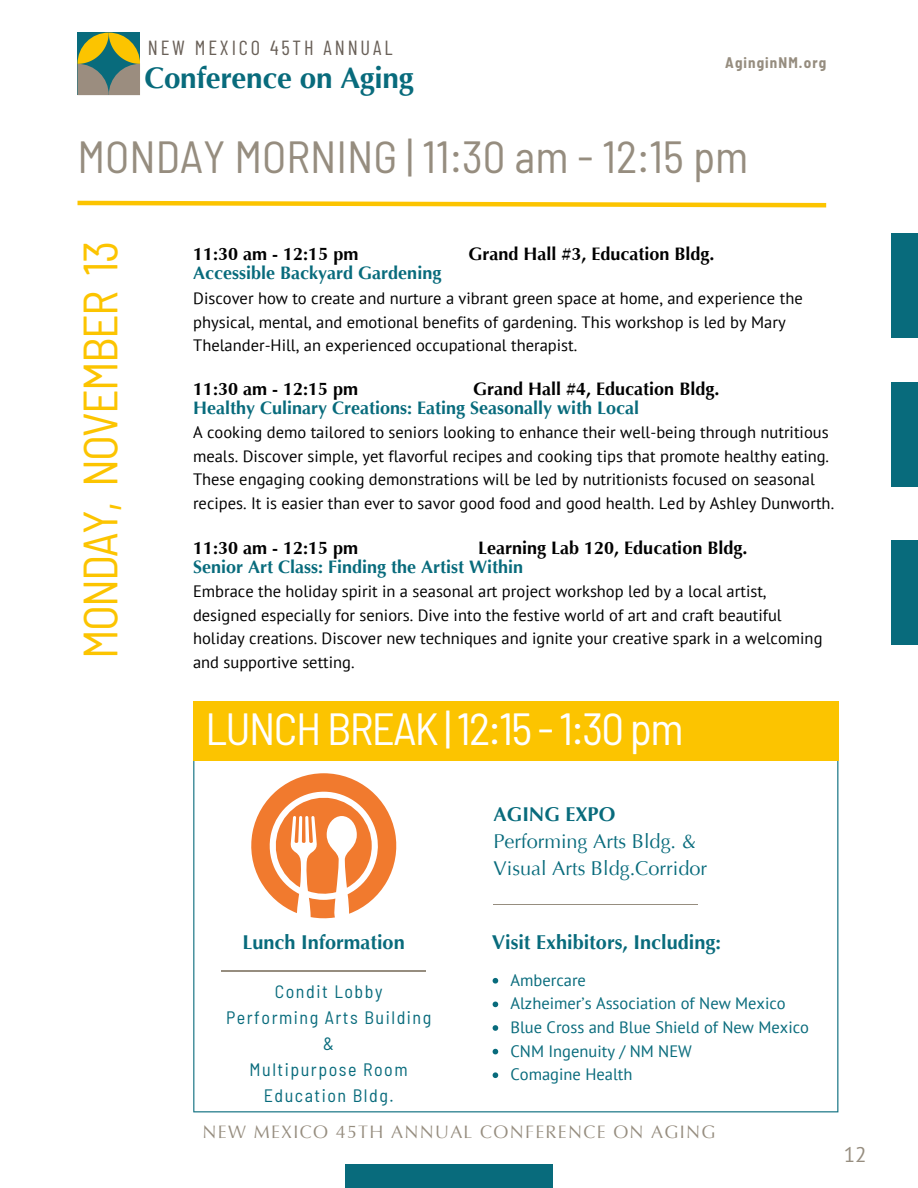
<style>
.page{position:relative;width:918px;height:1188px;background:#fff}
.page>*{position:absolute;margin:0;border:0;box-sizing:border-box;transform-origin:0 0}
.t1{font:semi-condensed 48px "Barlow";letter-spacing:-.035em;color:#fcc400}
.t2{font:semi-condensed 45px "Barlow";color:#968d7f}
.t3{font:semi-condensed 45px "Barlow";letter-spacing:-.035em;color:#fff}
.t4{font:700 29.7px "Optima LT Pro";letter-spacing:-.01em;color:#086b7c}
.t5{font:21px "PT Sans";color:#968d7f}
.t6{font:20.4px "Barlow Condensed";letter-spacing:.14em;color:#696058}
.t7{font:700 19.95px "Optima LT Pro";color:#086b7c}
.t8{font:19.95px "Optima LT Pro";color:#086b7c}
.t9{font:700 18px "Optima LT Pro";color:#000}
.t10{font:700 18px "Optima LT Pro";color:#086b7c}
.t11{font:semi-condensed 18px/25.8px "Barlow";letter-spacing:.085em;color:#086b7c;text-align:center}
.t12{font:18px "Optima LT Pro";letter-spacing:.07em;color:#968d7f}
.t13{font:16.5px/23.7px "PT Sans";color:#000}
.t14{font:16.5px "PT Sans";color:#086b7c}
.t15{font:700 semi-condensed 15px "Barlow";letter-spacing:.07em;color:#968d7f}
</style>
<div class="page">
<svg style="left:77px;top:200px;width:750px;height:8px"></svg>
<div style="left:892px;top:233px;width:26px;height:105px;background:#086b7c"></div>
<div style="left:891px;top:382px;width:27px;height:104px;background:#086b7c"></div>
<div style="left:891px;top:541px;width:27px;height:104px;background:#086b7c"></div>
<div style="left:345px;top:1164px;width:208px;height:24px;background:#086b7c"></div>
<svg style="left:193px;top:761px;width:645px;height:351px"></svg>
<div style="left:193px;top:701px;width:645px;height:60px;background:#fcc400"></div>
<hr style="left:493px;top:904px;width:205px;height:1px;background:#968d7f">
<svg style="left:493px;top:978px;width:5px;height:6px"></svg>
<svg style="left:493px;top:1002px;width:5px;height:5px"></svg>
<svg style="left:493px;top:1025px;width:5px;height:6px"></svg>
<svg style="left:493px;top:1049px;width:5px;height:5px"></svg>
<svg style="left:493px;top:1072px;width:5px;height:6px"></svg>
<svg style="left:249px;top:773px;width:149px;height:145px"></svg>
<svg style="left:78px;top:33px;width:62px;height:62px;background:#889259"></svg>
<p class="t6" style="left:148px;top:34px;width:246px">NEW MEXICO 45TH ANNUAL</p>
<p class="t4" style="left:144px;top:66px;width:271px">Conference on Aging</p>
<p class="t15" style="left:725px;top:53px;width:102px">AginginNM.org</p>
<p class="t2" style="left:78px;top:128px;width:672px">MONDAY MORNING | 11:30 am - 12:15 pm</p>
<p class="t1" style="left:70px;top:659px;width:420px;rotate:-90deg">MONDAY, NOVEMBER 13</p>
<p class="t9" style="left:193px;top:247px;width:167px">11:30 am - 12:15 pm</p>
<p class="t9" style="left:468px;top:247px;width:248px">Grand Hall #3, Education Bldg.</p>
<p class="t10" style="left:193px;top:266px;width:250px">Accessible Backyard Gardening</p>
<p class="t13" style="left:193px;top:286px;width:611px">Discover how to create and nurture a vibrant green space at home, and experience the physical, mental, and emotional benefits of gardening. This workshop is led by Mary<br>Thelander-Hill, an experienced occupational therapist.</p>
<p class="t9" style="left:193px;top:382px;width:167px">11:30 am - 12:15 pm</p>
<p class="t9" style="left:473px;top:382px;width:248px">Grand Hall #4, Education Bldg.</p>
<p class="t10" style="left:193px;top:401px;width:448px">Healthy Culinary Creations: Eating Seasonally with Local</p>
<p class="t13" style="left:193px;top:420px;width:643px">A cooking demo tailored to seniors looking to enhance their well-being through nutritious meals. Discover simple, yet flavorful recipes and cooking tips that promote healthy eating.<br>These engaging cooking demonstrations will be led by nutritionists focused on seasonal recipes. It is easier than ever to savor good food and good health. Led by Ashley Dunworth.</p>
<p class="t9" style="left:193px;top:541px;width:167px">11:30 am - 12:15 pm</p>
<p class="t9" style="left:478px;top:541px;width:271px">Learning Lab 120, Education Bldg.</p>
<p class="t10" style="left:193px;top:560px;width:332px">Senior Art Class: Finding the Artist Within</p>
<p class="t13" style="left:193px;top:579px;width:631px">Embrace the holiday spirit in a seasonal art project workshop led by a local artist, designed especially for seniors. Dive into the festive world of art and craft beautiful holiday creations. Discover new techniques and ignite your creative spark in a welcoming and supportive setting.</p>
<p class="t3" style="left:206px;top:700px;width:480px">LUNCH BREAK | 12:15 - 1:30 pm</p>
<p class="t7" style="left:494px;top:806px;width:123px">AGING EXPO</p>
<p class="t8" style="left:494px;top:833px;width:204px">Performing Arts Bldg. &amp;</p>
<p class="t8" style="left:494px;top:860px;width:215px">Visual Arts Bldg.Corridor</p>
<p class="t7" style="left:242px;top:934px;width:164px">Lunch Information</p>
<p class="t11" style="left:275px;top:978px;width:109px">Condit Lobby</p>
<p class="t11" style="left:226px;top:1004px;width:207px">Performing Arts Building</p>
<p class="t11" style="left:323px;top:1030px;width:12px">&amp;</p>
<p class="t11" style="left:250px;top:1056px;width:160px">Multipurpose Room<br>Education Bldg.</p>
<p class="t7" style="left:492px;top:935px;width:231px">Visit Exhibitors, Including:</p>
<p class="t14" style="left:511px;top:969px;width:77px">Ambercare</p>
<p class="t14" style="left:511px;top:993px;width:277px">Alzheimer’s Association of New Mexico</p>
<p class="t14" style="left:511px;top:1016px;width:300px">Blue Cross and Blue Shield of New Mexico</p>
<p class="t14" style="left:511px;top:1040px;width:183px">CNM Ingenuity / NM NEW</p>
<p class="t14" style="left:511px;top:1064px;width:123px">Comagine Health</p>
<p class="t12" style="left:203px;top:1125px;width:514px">NEW MEXICO 45TH ANNUAL CONFERENCE ON AGING</p>
<p class="t5" style="left:844px;top:1140px;width:24px">12</p>
</div>
